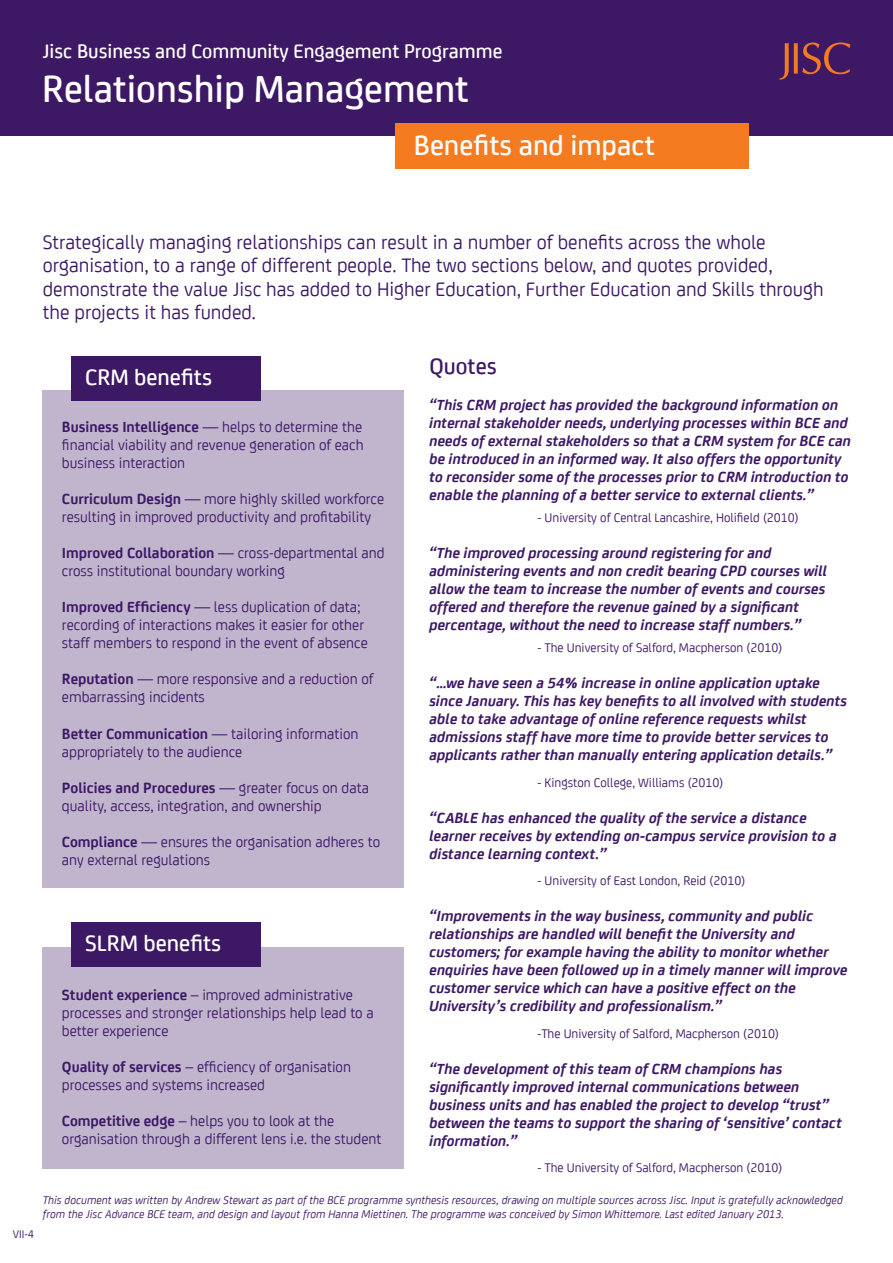
<style>
.page{position:relative;width:893px;height:1263px;background:#fff}
.page>*{position:absolute;margin:0;border:0;box-sizing:border-box;transform-origin:0 0}
.t1{font:500 40.5px "FS Joey";color:#fff}
.t2{font:500 30px "FS Joey";color:#fff}
.t3{font:500 24px "FS Joey";color:#fff}
.t4{font:500 24px "FS Joey";color:#3d1865}
.t5{font:21px/23.2px "FS Joey";color:#3d1865}
.t6{font:500 21px "FS Joey";color:#fff}
.t7{font:italic 700 15.75px/18px "FS Joey";color:#3d1865}
.t8{font:15.75px/18px "FS Joey";color:#3d1865}
.t9{font:13.5px "FS Joey";color:#3d1865}
.t10{font:italic 12px/14.4px "FS Joey";color:#3d1865}
.t11{font:12px "FS Joey";color:#3d1865}
.s1{font-weight:700}
</style>
<div class="page">
<div style="left:0;top:0;width:893px;height:135px;background:#3d1865"></div>
<div style="left:42px;top:390px;width:362px;height:497px;background:#c1b5ce"></div>
<div style="left:42px;top:948px;width:362px;height:221px;background:#c1b5ce"></div>
<div style="left:72px;top:356px;width:189px;height:44px;background:#3d1865"></div>
<div style="left:72px;top:922px;width:189px;height:44px;background:#3d1865"></div>
<div style="left:395px;top:123px;width:354px;height:46px;background:#f47b20"></div>
<svg style="left:779px;top:43px;width:71px;height:37px"></svg>
<h3 class="t6" style="left:43px;top:36px;width:461px">Jisc Business and Community Engagement Programme</h3>
<h1 class="t1" style="left:42px;top:59px;width:428px">Relationship Management</h1>
<h2 class="t2" style="left:414px;top:123px;width:242px">Benefits and impact</h2>
<p class="t5" style="left:43px;top:229px;width:782px">Strategically managing relationships can result in a number of benefits across the whole organisation, to a range of different people. The two sections below, and quotes provided, demonstrate the value Jisc has added to Higher Education, Further Education and Skills through the projects it has funded.</p>
<p class="t11" style="left:13px;top:1225px;width:23px">VII-4</p>
<h3 class="t3" style="left:85px;top:359px;width:128px">CRM benefits</h3>
<p class="t8" style="left:62px;top:417px;width:303px;text-align:justify"><span class="s1">Business Intelligence</span> — helps to determine the financial viability and revenue generation of each business interaction</p>
<p class="t8" style="left:62px;top:489px;width:324px"><span class="s1">Curriculum Design</span> — more highly skilled workforce resulting in improved productivity and profitability</p>
<p class="t8" style="left:62px;top:543px;width:324px"><span class="s1">Improved Collaboration</span> — cross-departmental and cross institutional boundary working</p>
<p class="t8" style="left:62px;top:597px;width:307px"><span class="s1">Improved Efficiency</span> — less duplication of data; recording of interactions makes it easier for other staff members to respond in the event of absence</p>
<p class="t8" style="left:62px;top:669px;width:313px"><span class="s1">Reputation</span> — more responsive and a reduction of embarrassing incidents</p>
<p class="t8" style="left:62px;top:723px;width:298px"><span class="s1">Better Communication</span> — tailoring information appropriately to the audience</p>
<p class="t8" style="left:62px;top:777px;width:309px"><span class="s1">Policies and Procedures</span> — greater focus on data quality, access, integration, and ownership</p>
<p class="t8" style="left:62px;top:831px;width:320px"><span class="s1">Compliance</span> — ensures the organisation adheres to any external regulations</p>
<h3 class="t3" style="left:85px;top:925px;width:138px">SLRM benefits</h3>
<p class="t8" style="left:62px;top:984px;width:313px"><span class="s1">Student experience</span> – improved administrative processes and stronger relationships help lead to a better experience</p>
<p class="t8" style="left:62px;top:1056px;width:291px"><span class="s1">Quality of services</span> – efficiency of organisation processes and systems increased</p>
<p class="t8" style="left:62px;top:1110px;width:321px"><span class="s1">Competitive edge</span> – helps you to look at the organisation through a different lens i.e. the student</p>
<h3 class="t4" style="left:429px;top:348px;width:69px">Quotes</h3>
<p class="t7" style="left:429px;top:394px;width:423px">“This CRM project has provided the background information on internal stakeholder needs, underlying processes within BCE and needs of external stakeholders so that a CRM system for BCE can be introduced in an informed way. It also offers the opportunity to reconsider some of the processes prior to CRM introduction to enable the planning of a better service to external clients.”</p>
<p class="t9" style="left:537px;top:508px;width:263px">- University of Central Lancashire, Holifield (2010)</p>
<p class="t7" style="left:429px;top:543px;width:399px">“The improved processing around registering for and administering events and non credit bearing CPD courses will allow the team to increase the number of events and courses offered and therefore the revenue gained by a significant percentage, without the need to increase staff numbers.”</p>
<p class="t9" style="left:537px;top:638px;width:246px">- The University of Salford, Macpherson (2010)</p>
<p class="t7" style="left:429px;top:673px;width:419px">“…we have seen a 54% increase in online application uptake since January. This has key benefits to all involved with students able to take advantage of online reference requests whilst admissions staff have more time to provide better services to applicants rather than manually entering application details.”</p>
<p class="t9" style="left:537px;top:773px;width:187px">- Kingston College, Williams (2010)</p>
<p class="t7" style="left:429px;top:807px;width:409px">“CABLE has enhanced the quality of the service a distance learner receives by extending on-campus service provision to a distance learning context.”</p>
<p class="t9" style="left:537px;top:871px;width:209px">- University of East London, Reid (2010)</p>
<p class="t7" style="left:429px;top:906px;width:420px">“Improvements in the way business, community and public relationships are handled will benefit the University and customers; for example having the ability to monitor whether enquiries have been followed up in a timely manner will improve customer service which can have a positive effect on the University’s credibility and professionalism.”</p>
<p class="t9" style="left:537px;top:1024px;width:243px">-The University of Salford, Macpherson (2010)</p>
<p class="t7" style="left:429px;top:1058px;width:414px">“The development of this team of CRM champions has significantly improved internal communications between business units and has enabled the project to develop “trust” between the teams to support the sharing of ‘sensitive’ contact information.”</p>
<p class="t9" style="left:537px;top:1158px;width:246px">- The University of Salford, Macpherson (2010)</p>
<p class="t10" style="left:43px;top:1192px;width:801px">This document was written by Andrew Stewart as part of the BCE programme synthesis resources, drawing on multiple sources across Jisc. Input is gratefully acknowledged from the Jisc Advance BCE team, and design and layout from Hanna Miettinen. The programme was conceived by Simon Whittemore. Last edited January 2013.</p>
</div>
